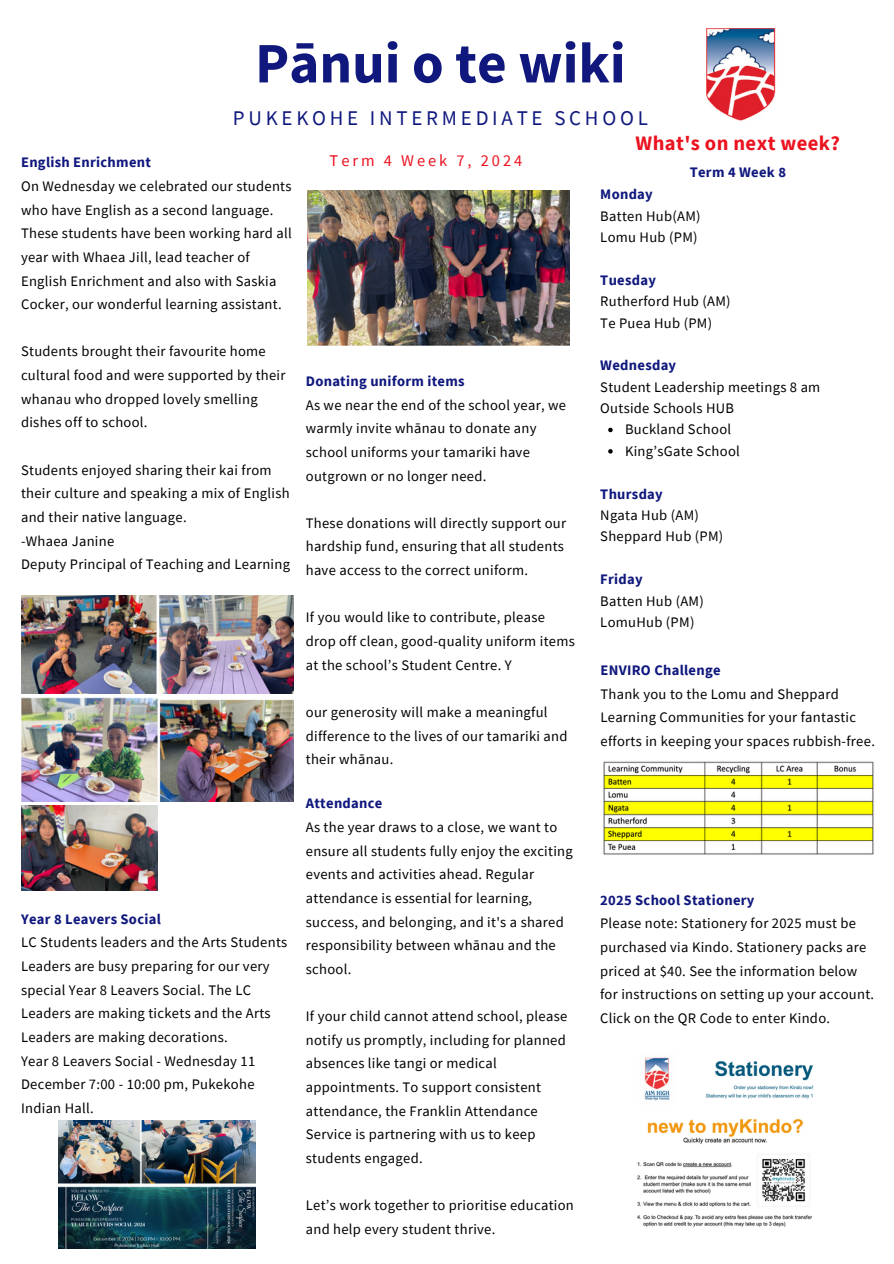
<style>
.page{position:relative;width:894px;height:1264px;background:#fff}
.page>*{position:absolute;margin:0;border:0;box-sizing:border-box;transform-origin:0 0}
.t1{font:700 57.3px "Source Sans Pro";color:#10187d}
.t2{font:20.85px "Source Sans Pro";letter-spacing:.18em;color:#10187d}
.t3{font:700 20.55px "Source Sans Pro";letter-spacing:.02em;color:#eb1320}
.t4{font:16.35px "Source Sans Pro";letter-spacing:.18em;color:#eb1320}
.t5{font:14.55px/23.7px "Source Sans Pro";letter-spacing:.02em;color:#000}
.t6{font:700 14.55px "Source Sans Pro";letter-spacing:.02em;color:#10187d}
.s1{font-weight:700;color:#10187d}
</style>
<div class="page">
<img style="left:706px;top:29px;width:70px;height:92px">
<img style="left:307px;top:191px;width:262px;height:154px">
<img style="left:637px;top:1057px;width:177px;height:170px">
<img style="left:59px;top:1120px;width:197px;height:128px">
<img style="left:603px;top:761px;width:271px;height:94px">
<img style="left:21px;top:596px;width:272px;height:98px">
<img style="left:21px;top:697px;width:272px;height:104px">
<img style="left:21px;top:805px;width:136px;height:85px">
<svg style="left:608px;top:427px;width:4px;height:5px"></svg>
<svg style="left:608px;top:449px;width:4px;height:4px"></svg>
<p class="t1" style="left:255px;top:26px;width:372px">Pānui o te wiki</p>
<p class="t2" style="left:233px;top:105px;width:416px">PUKEKOHE INTERMEDIATE SCHOOL</p>
<p class="t6" style="left:21px;top:153px;width:131px">English Enrichment</p>
<p class="t4" style="left:329px;top:150px;width:194px">Term 4 Week 7, 2024</p>
<p class="t5" style="left:21px;top:174px;width:272px">On Wednesday we celebrated our students who have English as a second language.<br>These students have been working hard all year with Whaea Jill, lead teacher of English Enrichment and also with Saskia Cocker, our wonderful learning assistant.</p>
<p class="t5" style="left:21px;top:339px;width:266px">Students brought their favourite home cultural food and were supported by their whanau who dropped lovely smelling dishes off to school.</p>
<p class="t5" style="left:21px;top:457px;width:270px">Students enjoyed sharing their kai from their culture and speaking a mix of English and their native language.</p>
<p class="t5" style="left:21px;top:528px;width:95px">-Whaea Janine</p>
<p class="t5" style="left:21px;top:552px;width:270px">Deputy Principal of Teaching and Learning</p>
<p class="t6" style="left:306px;top:372px;width:160px">Donating uniform items</p>
<p class="t5" style="left:306px;top:392px;width:262px">As we near the end of the school year, we warmly invite whānau to donate any school uniforms your tamariki have outgrown or no longer need.</p>
<p class="t5" style="left:306px;top:511px;width:262px">These donations will directly support our hardship fund, ensuring that all students have access to the correct uniform.</p>
<p class="t5" style="left:306px;top:605px;width:270px">If you would like to contribute, please drop off clean, good-quality uniform items at the school’s Student Centre. Y</p>
<p class="t5" style="left:306px;top:700px;width:263px">our generosity will make a meaningful difference to the lives of our tamariki and their whānau.</p>
<p class="t6" style="left:21px;top:909px;width:141px">Year 8 Leavers Social</p>
<p class="t5" style="left:21px;top:930px;width:268px">LC Students leaders and the Arts Students Leaders are busy preparing for our very special Year 8 Leavers Social. The LC Leaders are making tickets and the Arts Leaders are making decorations.</p>
<p class="t5" style="left:21px;top:1048px;width:236px;text-align:justify">Year 8 Leavers Social - Wednesday 11<br>December 7:00 - 10:00 pm, Pukekohe Indian Hall.</p>
<p class="t6" style="left:306px;top:794px;width:78px">Attendance</p>
<p class="t5" style="left:306px;top:815px;width:253px">As the year draws to a close, we want to</p>
<p class="t5" style="left:306px;top:838px;width:268px">ensure all students fully enjoy the exciting events and activities ahead. Regular attendance is essential for learning, success, and belonging, and it's a shared responsibility between whānau and the school.</p>
<p class="t5" style="left:306px;top:1004px;width:263px">If your child cannot attend school, please</p>
<p class="t5" style="left:306px;top:1027px;width:261px">notify us promptly, including for planned absences like tangi or medical appointments. To support consistent attendance, the Franklin Attendance Service is partnering with us to keep students engaged.</p>
<p class="t5" style="left:306px;top:1193px;width:269px">Let’s work together to prioritise education and help every student thrive.</p>
<h4 class="t3" style="left:635px;top:129px;width:206px">What's on next week?</h4>
<h4 class="t6" style="left:689px;top:162px;width:98px">Term 4 Week 8</h4>
<h4 class="t5" style="left:600px;top:183px;width:102px;line-height:21.3px"><span class="s1">Monday<br></span>Batten Hub(AM)<br>Lomu Hub (PM)</h4>
<p class="t6" style="left:600px;top:270px;width:57px">Tuesday</p>
<p class="t5" style="left:600px;top:289px;width:132px">Rutherford Hub (AM)</p>
<p class="t5" style="left:600px;top:310px;width:113px">Te Puea Hub (PM)</p>
<p class="t6" style="left:600px;top:356px;width:77px">Wednesday</p>
<p class="t5" style="left:600px;top:374px;width:221px">Student Leadership meetings 8 am</p>
<p class="t5" style="left:600px;top:396px;width:135px">Outside Schools HUB</p>
<p class="t5" style="left:625px;top:417px;width:108px">Buckland School</p>
<p class="t5" style="left:625px;top:439px;width:116px">King’sGate School</p>
<p class="t6" style="left:600px;top:484px;width:64px">Thursday</p>
<p class="t5" style="left:600px;top:503px;width:100px">Ngata Hub (AM)</p>
<p class="t5" style="left:600px;top:524px;width:124px">Sheppard Hub (PM)</p>
<p class="t6" style="left:600px;top:570px;width:44px">Friday</p>
<p class="t5" style="left:600px;top:588px;width:105px">Batten Hub (AM)</p>
<p class="t5" style="left:600px;top:610px;width:96px">LomuHub (PM)</p>
<p class="t6" style="left:600px;top:660px;width:122px">ENVIRO Challenge</p>
<p class="t5" style="left:600px;top:681px;width:276px">Thank you to the Lomu and Sheppard<br>Learning Communities for your fantastic efforts in keeping your spaces rubbish-free.</p>
<p class="t6" style="left:600px;top:890px;width:156px">2025 School Stationery</p>
<p class="t5" style="left:600px;top:911px;width:275px">Please note: Stationery for 2025 must be purchased via Kindo. Stationery packs are priced at $40. See the information below for instructions on setting up your account.<br>Click on the QR Code to enter Kindo.</p>
</div>
